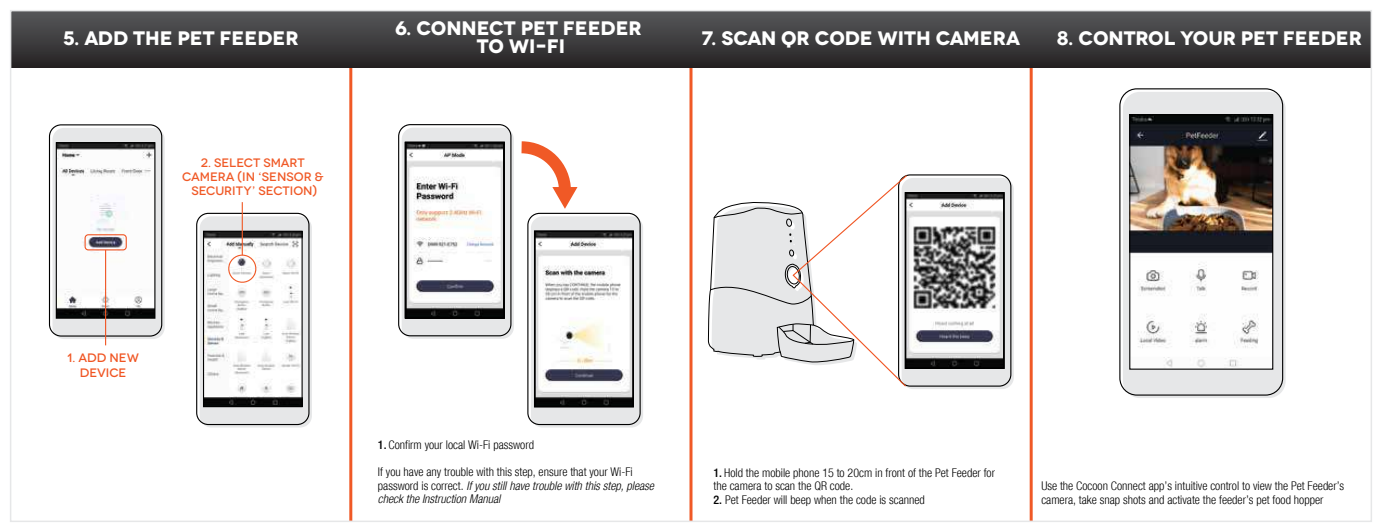
<style>
.page{position:relative;width:1382px;height:532px;background:#fff}
.page>*{position:absolute;margin:0;border:0;box-sizing:border-box;transform-origin:0 0}
.t1{font:700 19.5px/18px "Novecentowide";color:#fff;text-align:center}
.t2{font:500 12.3px/14.2px "Novecentowide";color:#f05926;text-align:center}
.t3{font:500 12.3px/14.2px "Novecentowide";letter-spacing:-.01em;color:#f05523;text-align:center}
.t4{font:300 condensed 12px/13.5px "Helvetica Neue";color:#000}
.t5{font:12px/13.5px "Helvetica Neue Light Cond Obliq";color:#000}
.s1{font-weight:500}
.s2{font-family:"Helvetica Neue";font-weight:300;font-stretch:condensed}
</style>
<div class="page">
<svg style="left:52px;top:128px;width:113px;height:211px;fill:#e6e7e8"></svg>
<div style="left:49px;top:124px;width:113px;height:212px;border:1px solid #000;border-radius:12px"></div>
<img style="left:58px;top:144px;width:95px;height:172px">
<div style="left:56px;top:142px;width:99px;height:176px;border:1px solid #000"></div>
<hr style="left:105px;top:250px;width:1px;height:95px;background:#f05523">
<div style="left:85px;top:234px;width:42px;height:16px;border:1px solid #f05523;border-radius:3px"></div>
<div style="left:1123px;top:92px;width:163px;height:306px;background:#e6e7e8;border-radius:17px"></div>
<div style="left:1119px;top:88px;width:164px;height:307px;border:1px solid #000;border-radius:17px"></div>
<img style="left:1131px;top:116px;width:140px;height:251px">
<div style="left:1129px;top:114px;width:144px;height:255px;border:1px solid #000"></div>
<div style="left:200px;top:216px;width:112px;height:211px;background:#e6e7e8;border-radius:12px"></div>
<div style="left:196px;top:213px;width:113px;height:212px;border:1px solid #000;border-radius:12px"></div>
<img style="left:205px;top:232px;width:96px;height:173px">
<div style="left:203px;top:230px;width:100px;height:177px;border:1px solid #000"></div>
<hr style="left:242px;top:202px;width:1px;height:53px;background:#f05926">
<svg style="left:227px;top:253px;width:31px;height:31px"></svg>
<div style="left:531px;top:216px;width:112px;height:211px;background:#e6e7e8;border-radius:12px"></div>
<svg style="left:402px;top:128px;width:112px;height:210px;fill:#e6e7e8"></svg>
<div style="left:398px;top:124px;width:113px;height:212px;border:1px solid #000;border-radius:12px"></div>
<img style="left:408px;top:145px;width:93px;height:169px">
<div style="left:405px;top:142px;width:100px;height:176px;border:2px solid #000"></div>
<div style="left:527px;top:213px;width:114px;height:212px;border:1px solid #000;border-radius:12px"></div>
<img style="left:538px;top:234px;width:92px;height:169px">
<div style="left:535px;top:231px;width:98px;height:175px;border:2px solid #000"></div>
<div style="left:534px;top:230px;width:100px;height:177px;border:2px solid #000"></div>
<svg style="left:510px;top:135px;width:67px;height:74px"></svg>
<div style="left:902px;top:178px;width:112px;height:211px;background:#e6e7e8;border-radius:12px"></div>
<div style="left:898px;top:174px;width:113px;height:212px;border:1px solid #000;border-radius:12px"></div>
<img style="left:908px;top:196px;width:93px;height:169px">
<div style="left:905px;top:193px;width:99px;height:175px;border:2px solid #000"></div>
<div style="left:905px;top:192px;width:100px;height:177px;border:2px solid #000"></div>
<svg style="left:707px;top:174px;width:201px;height:213px"></svg>
<hr style="left:689px;top:11px;width:3px;height:510px;background:#f05926">
<hr style="left:349px;top:11px;width:3px;height:510px;background:#f05926">
<div style="left:11px;top:11px;width:340px;height:56px;background:linear-gradient(to bottom,#57585b,#272425)"></div>
<div style="left:351px;top:11px;width:340px;height:56px;background:linear-gradient(to bottom,#57585b,#272425)"></div>
<hr style="left:1030px;top:11px;width:3px;height:510px;background:#f05926">
<div style="left:691px;top:11px;width:340px;height:56px;background:linear-gradient(to bottom,#57585b,#272425)"></div>
<div style="left:1031px;top:11px;width:340px;height:56px;background:linear-gradient(to bottom,#57585b,#272425)"></div>
<h1 class="t1" style="left:63px;top:29px;width:237px">5. ADD THE PET FEEDER</h1>
<h1 class="t1" style="left:395px;top:20px;width:248px">6. CONNECT PET FEEDER<br>TO WI–FI</h1>
<h1 class="t1" style="left:702px;top:29px;width:320px">7. SCAN QR CODE WITH CAMERA</h1>
<h1 class="t1" style="left:1057px;top:29px;width:307px">8. CONTROL YOUR PET FEEDER</h1>
<p class="t2" style="left:182px;top:155px;width:143px">2. SELECT SMART<br>CAMERA (IN ‘SENSOR &amp;<br>SECURITY’ SECTION)</p>
<p class="t3" style="left:67px;top:351px;width:73px">1. ADD NEW<br>DEVICE</p>
<p class="t4" style="left:378px;top:439px;width:158px"><span class="s1">1.</span> Confirm your local Wi-Fi password</p>
<p class="t4" style="left:378px;top:466px;width:256px">If you have any trouble with this step, ensure that your Wi-Fi</p>
<p class="t5" style="left:378px;top:479px;width:278px"><span class="s2">password is correct.</span> If you still have trouble with this step, please check the Instruction Manual</p>
<p class="t4" style="left:714px;top:466px;width:283px"><span class="s1">1.</span> Hold the mobile phone 15 to 20cm in front of the Pet Feeder for the camera to scan the QR code.</p>
<p class="t4" style="left:714px;top:493px;width:213px"><span class="s1">2.</span> Pet Feeder will beep when the code is scanned</p>
<p class="t4" style="left:1041px;top:480px;width:304px">Use the Cocoon Connect app’s intuitive control to view the Pet Feeder’s camera, take snap shots and activate the feeder’s pet food hopper</p>
</div>
